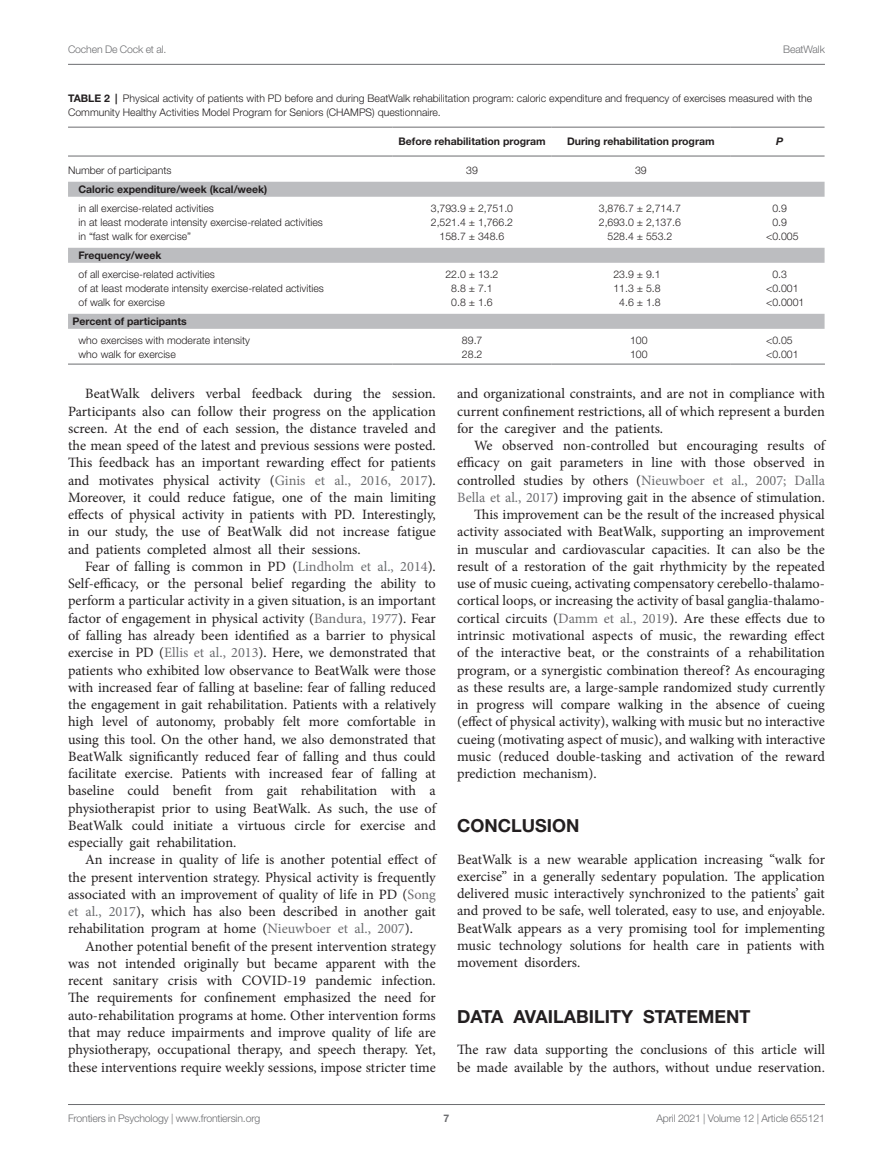
<style>
.page{position:relative;width:893px;height:1170px;background:#fff}
.page>*{position:absolute;margin:0;border:0;box-sizing:border-box;transform-origin:0 0}
.HEAD_1{font:700 18px "Helvetica Neue LT Std";color:#231f20}
.TEXT{font:14.25px/17.2px "Minion Pro";color:#231f20;text-align:justify}
.TEXT_FLUSH{font:14.25px/17.2px "Minion Pro";color:#231f20;text-align:justify}
.TB_TX{font:300 10.5px "Helvetica Neue LT Std";color:#231f20}
.TT_NO_RULE{font:300 10.5px/14.2px "Helvetica Neue LT Std";color:#231f20}
.t1{font:300 10.5px "Helvetica Neue LT Std";letter-spacing:-.015em;color:#6c6d70}
.TB_T_1_HEAD_Tint{font:700 10.5px "Helvetica Neue LT Std";color:#231f20}
.TB_CH{font:700 10.5px "Helvetica Neue LT Std";color:#231f20}
.t2{font:700 10.5px "Helvetica Neue LT Std";color:#6c6d70}
.TB_CH-2{font:italic 700 10.5px "Helvetica Neue LT Std";color:#231f20}
.s1{font-weight:700}
.s2{color:#6c6d70}
</style>
<div class="page">
<hr style="left:68px;top:64px;width:757px;height:1px;background:#6c6d70">
<hr style="left:68px;top:1104px;width:757px;height:1px;background:#6c6d70">
<hr style="left:393px;top:127px;width:159px;height:1px;background:#6c6d70">
<hr style="left:393px;top:156px;width:159px;height:1px;background:#6c6d70">
<hr style="left:552px;top:127px;width:178px;height:1px;background:#6c6d70">
<hr style="left:552px;top:156px;width:178px;height:1px;background:#6c6d70">
<hr style="left:730px;top:127px;width:95px;height:1px;background:#6c6d70">
<hr style="left:730px;top:156px;width:95px;height:1px;background:#6c6d70">
<hr style="left:68px;top:127px;width:325px;height:1px;background:#6c6d70">
<hr style="left:68px;top:156px;width:325px;height:1px;background:#6c6d70">
<hr style="left:68px;top:364px;width:325px;height:1px;background:#6c6d70">
<hr style="left:393px;top:364px;width:159px;height:1px;background:#6c6d70">
<hr style="left:552px;top:364px;width:178px;height:1px;background:#6c6d70">
<hr style="left:730px;top:364px;width:95px;height:1px;background:#6c6d70">
<div style="left:68px;top:182px;width:757px;height:15px;background:#bcbdc0"></div>
<div style="left:68px;top:248px;width:757px;height:15px;background:#bcbdc0"></div>
<div style="left:68px;top:314px;width:757px;height:15px;background:#bcbdc0"></div>
<p class="t1" style="left:68px;top:42px;width:100px">Cochen De Cock et al.</p>
<p class="t1" style="left:783px;top:42px;width:43px">BeatWalk</p>
<p class="TT_NO_RULE" style="left:68px;top:91px;width:746px"><span class="s1">TABLE 2 |</span> Physical activity of patients with PD before and during BeatWalk rehabilitation program: caloric expenditure and frequency of exercises measured with the<br>Community Healthy Activities Model Program for Seniors (CHAMPS) questionnaire.</p>
<p class="TB_CH" style="left:398px;top:135px;width:149px">Before rehabilitation program</p>
<p class="TB_CH" style="left:567px;top:135px;width:149px">During rehabilitation program</p>
<p class="TB_CH-2" style="left:776px;top:135px;width:9px">P</p>
<p class="TB_TX" style="left:68px;top:164px;width:105px">Number of participants</p>
<p class="TB_TX" style="left:466px;top:164px;width:13px">39</p>
<p class="TB_TX" style="left:635px;top:164px;width:13px">39</p>
<p class="TB_T_1_HEAD_Tint" style="left:78px;top:183px;width:190px">Caloric expenditure/week (kcal/week)</p>
<p class="TB_TX" style="left:79px;top:201px;width:137px">in all exercise-related activities</p>
<p class="TB_TX" style="left:431px;top:201px;width:84px">3,793.9 ± 2,751.0</p>
<p class="TB_TX" style="left:599px;top:201px;width:84px">3,876.7 ± 2,714.7</p>
<p class="TB_TX" style="left:772px;top:201px;width:16px">0.9</p>
<p class="TB_TX" style="left:79px;top:216px;width:246px">in at least moderate intensity exercise-related activities</p>
<p class="TB_TX" style="left:431px;top:216px;width:84px">2,521.4 ± 1,766.2</p>
<p class="TB_TX" style="left:599px;top:216px;width:84px">2,693.0 ± 2,137.6</p>
<p class="TB_TX" style="left:772px;top:216px;width:16px">0.9</p>
<p class="TB_TX" style="left:79px;top:230px;width:114px">in “fast walk for exercise”</p>
<p class="TB_TX" style="left:440px;top:230px;width:66px">158.7 ± 348.6</p>
<p class="TB_TX" style="left:608px;top:230px;width:66px">528.4 ± 553.2</p>
<p class="TB_TX" style="left:766px;top:230px;width:34px">&lt;0.005</p>
<p class="TB_T_1_HEAD_Tint" style="left:78px;top:249px;width:85px">Frequency/week</p>
<p class="TB_TX" style="left:79px;top:267px;width:138px">of all exercise-related activities</p>
<p class="TB_TX" style="left:445px;top:267px;width:55px">22.0 ± 13.2</p>
<p class="TB_TX" style="left:613px;top:267px;width:49px">23.9 ± 9.1</p>
<p class="TB_TX" style="left:772px;top:267px;width:16px">0.3</p>
<p class="TB_TX" style="left:79px;top:282px;width:247px">of at least moderate intensity exercise-related activities</p>
<p class="TB_TX" style="left:451px;top:282px;width:43px">8.8 ± 7.1</p>
<p class="TB_TX" style="left:613px;top:282px;width:49px">11.3 ± 5.8</p>
<p class="TB_TX" style="left:766px;top:282px;width:34px">&lt;0.001</p>
<p class="TB_TX" style="left:79px;top:296px;width:88px">of walk for exercise</p>
<p class="TB_TX" style="left:451px;top:296px;width:43px">0.8 ± 1.6</p>
<p class="TB_TX" style="left:619px;top:296px;width:43px">4.6 ± 1.8</p>
<p class="TB_TX" style="left:766px;top:296px;width:40px">&lt;0.0001</p>
<p class="TB_T_1_HEAD_Tint" style="left:73px;top:315px;width:116px">Percent of participants</p>
<p class="TB_TX" style="left:79px;top:333px;width:173px">who exercises with moderate intensity</p>
<p class="TB_TX" style="left:462px;top:333px;width:22px">89.7</p>
<p class="TB_TX" style="left:630px;top:333px;width:19px">100</p>
<p class="TB_TX" style="left:766px;top:333px;width:28px">&lt;0.05</p>
<p class="TB_TX" style="left:79px;top:348px;width:99px">who walk for exercise</p>
<p class="TB_TX" style="left:462px;top:348px;width:22px">28.2</p>
<p class="TB_TX" style="left:630px;top:348px;width:19px">100</p>
<p class="TB_TX" style="left:766px;top:348px;width:34px">&lt;0.001</p>
<p class="TEXT" style="left:68px;top:385px;width:369px;text-indent:17px">BeatWalk delivers verbal feedback during the session.<br>Participants also can follow their progress on the application screen. At the end of each session, the distance traveled and the mean speed of the latest and previous sessions were posted.<br>This feedback has an important rewarding effect for patients and motivates physical activity (<span class="s2">Ginis et al., 2016, 2017</span>).<br>Moreover, it could reduce fatigue, one of the main limiting effects of physical activity in patients with PD. Interestingly, in our study, the use of BeatWalk did not increase fatigue and patients completed almost all their sessions.</p>
<p class="TEXT" style="left:68px;top:558px;width:369px;text-indent:17px">Fear of falling is common in PD (<span class="s2">Lindholm et al., 2014</span>).<br>Self-efficacy, or the personal belief regarding the ability to perform a particular activity in a given situation, is an important factor of engagement in physical activity (<span class="s2">Bandura, 1977</span>). Fear of falling has already been identified as a barrier to physical exercise in PD (<span class="s2">Ellis et al., 2013</span>). Here, we demonstrated that patients who exhibited low observance to BeatWalk were those with increased fear of falling at baseline: fear of falling reduced the engagement in gait rehabilitation. Patients with a relatively high level of autonomy, probably felt more comfortable in using this tool. On the other hand, we also demonstrated that BeatWalk significantly reduced fear of falling and thus could facilitate exercise. Patients with increased fear of falling at baseline could benefit from gait rehabilitation with a physiotherapist prior to using BeatWalk. As such, the use of BeatWalk could initiate a virtuous circle for exercise and especially gait rehabilitation.</p>
<p class="TEXT" style="left:68px;top:851px;width:369px;text-indent:17px">An increase in quality of life is another potential effect of the present intervention strategy. Physical activity is frequently associated with an improvement of quality of life in PD (<span class="s2">Song et al., 2017</span>), which has also been described in another gait rehabilitation program at home (<span class="s2">Nieuwboer et al., 2007</span>).</p>
<p class="TEXT" style="left:68px;top:937px;width:369px;text-indent:17px">Another potential benefit of the present intervention strategy was not intended originally but became apparent with the recent sanitary crisis with COVID-19 pandemic infection.<br>The requirements for confinement emphasized the need for auto-rehabilitation programs at home. Other intervention forms that may reduce impairments and improve quality of life are physiotherapy, occupational therapy, and speech therapy. Yet, these interventions require weekly sessions, impose stricter time</p>
<p class="TEXT" style="left:457px;top:385px;width:369px">and organizational constraints, and are not in compliance with current confinement restrictions, all of which represent a burden for the caregiver and the patients.</p>
<p class="TEXT" style="left:457px;top:437px;width:369px;text-indent:17px">We observed non-controlled but encouraging results of efficacy on gait parameters in line with those observed in controlled studies by others (<span class="s2">Nieuwboer et al., 2007; Dalla Bella et al., 2017</span>) improving gait in the absence of stimulation.</p>
<p class="TEXT" style="left:457px;top:506px;width:369px;text-indent:17px">This improvement can be the result of the increased physical activity associated with BeatWalk, supporting an improvement in muscular and cardiovascular capacities. It can also be the result of a restoration of the gait rhythmicity by the repeated use of music cueing, activating compensatory cerebello-thalamo&shy;cortical loops, or increasing the activity of basal ganglia-thalamo&shy;cortical circuits (<span class="s2">Damm et al., 2019</span>). Are these effects due to intrinsic motivational aspects of music, the rewarding effect of the interactive beat, or the constraints of a rehabilitation program, or a synergistic combination thereof? As encouraging as these results are, a large-sample randomized study currently in progress will compare walking in the absence of cueing (effect of physical activity), walking with music but no interactive cueing (motivating aspect of music), and walking with interactive music (reduced double-tasking and activation of the reward prediction mechanism).</p>
<p class="HEAD_1" style="left:457px;top:814px;width:124px">CONCLUSION</p>
<p class="TEXT_FLUSH" style="left:457px;top:850px;width:369px">BeatWalk is a new wearable application increasing “walk for exercise” in a generally sedentary population. The application delivered music interactively synchronized to the patients’ gait and proved to be safe, well tolerated, easy to use, and enjoyable.<br>BeatWalk appears as a very promising tool for implementing music technology solutions for health care in patients with movement disorders.</p>
<p class="HEAD_1" style="left:457px;top:1005px;width:295px">DATA AVAILABILITY STATEMENT</p>
<p class="TEXT_FLUSH" style="left:457px;top:1041px;width:369px">The raw data supporting the conclusions of this article will be made available by the authors, without undue reservation.</p>
<p class="t1" style="left:68px;top:1111px;width:194px">Frontiers in Psychology | www.frontiersin.org</p>
<p class="t2" style="left:444px;top:1111px;width:7px">7</p>
<p class="t1" style="left:656px;top:1111px;width:170px">April 2021 | Volume 12 | Article 655121</p>
</div>
